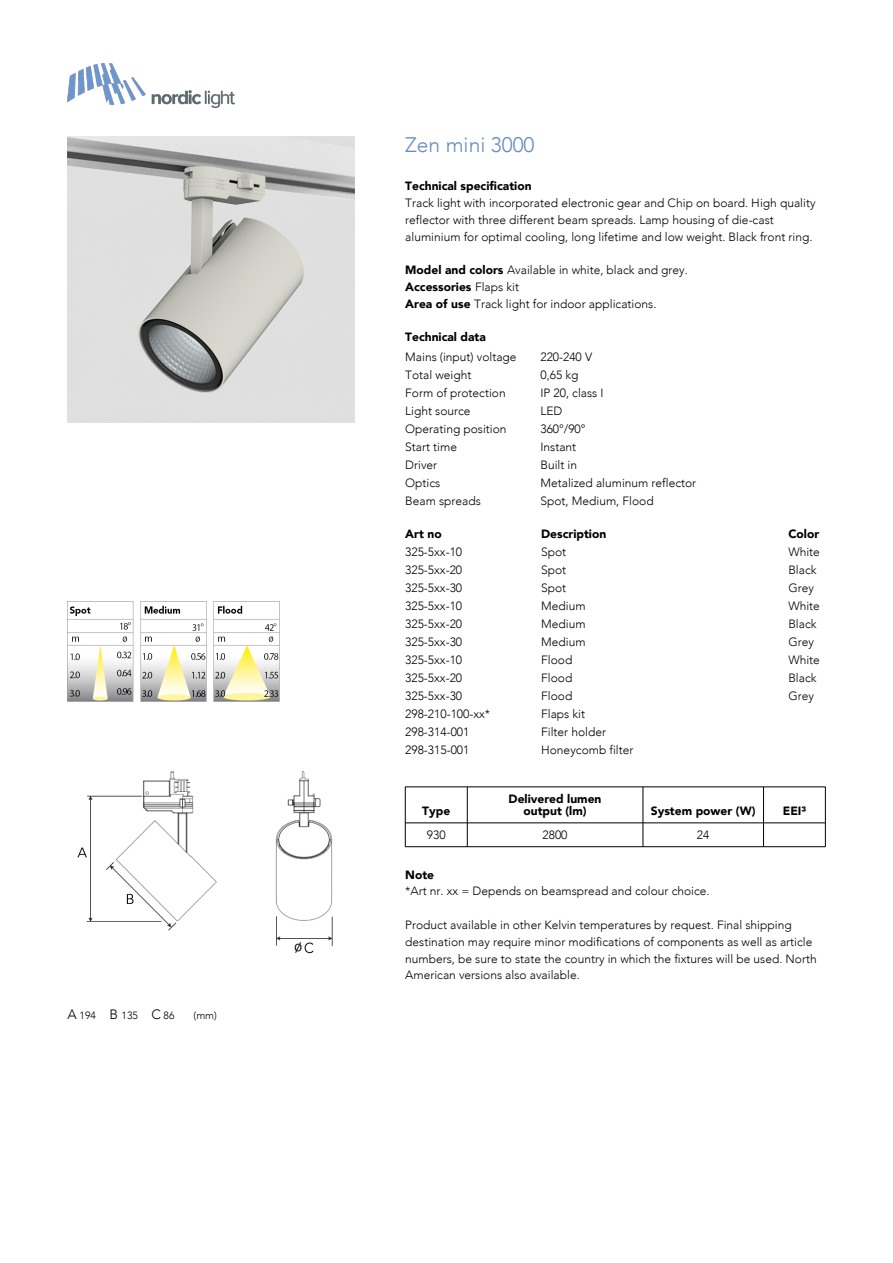
<style>
.page{position:relative;width:893px;height:1263px;background:#fff}
.page>*{position:absolute;margin:0;border:0;box-sizing:border-box;transform-origin:0 0}
.t1{font:300 21px "Avenir";color:#688bc1}
.t2{font:300 12px/16.8px "Avenir";color:#000}
.t3{font:900 12px/12px "Avenir";color:#000;text-align:center}
.t4{font:300 10.5px "Avenir";color:#000}
.s1{font-size:13.5px}
.s2{font-weight:900}
</style>
<div class="page">
<img style="left:68px;top:63px;width:166px;height:45px">
<hr style="left:405px;top:787px;width:62px;height:1px;background:#000">
<hr style="left:405px;top:787px;width:1px;height:36px;background:#000">
<hr style="left:467px;top:787px;width:176px;height:1px;background:#000">
<hr style="left:467px;top:787px;width:1px;height:36px;background:#000">
<hr style="left:643px;top:787px;width:120px;height:1px;background:#000">
<hr style="left:642px;top:787px;width:1px;height:36px;background:#000">
<hr style="left:763px;top:787px;width:62px;height:1px;background:#000">
<hr style="left:825px;top:787px;width:1px;height:36px;background:#000">
<hr style="left:763px;top:787px;width:1px;height:36px;background:#000">
<hr style="left:405px;top:823px;width:62px;height:1px;background:#000">
<hr style="left:405px;top:846px;width:62px;height:1px;background:#000">
<svg style="left:405px;top:823px;width:1px;height:24px"></svg>
<hr style="left:467px;top:823px;width:176px;height:1px;background:#000">
<hr style="left:467px;top:846px;width:176px;height:1px;background:#000">
<svg style="left:467px;top:823px;width:1px;height:24px"></svg>
<hr style="left:643px;top:823px;width:120px;height:1px;background:#000">
<hr style="left:643px;top:846px;width:120px;height:1px;background:#000">
<svg style="left:642px;top:823px;width:1px;height:24px"></svg>
<hr style="left:763px;top:823px;width:62px;height:1px;background:#000">
<hr style="left:763px;top:846px;width:62px;height:1px;background:#000">
<svg style="left:825px;top:823px;width:1px;height:24px"></svg>
<svg style="left:763px;top:824px;width:1px;height:23px"></svg>
<img style="left:68px;top:136px;width:286px;height:287px">
<img style="left:68px;top:602px;width:212px;height:100px">
<img style="left:77px;top:771px;width:256px;height:183px">
<p class="t4" style="left:68px;top:1009px;width:108px"><span class="s1">A</span> 194 <span class="s1">B</span> 135 <span class="s1">C</span> 86</p>
<p class="t4" style="left:194px;top:1009px;width:25px">(mm)</p>
<h1 class="t1" style="left:405px;top:131px;width:131px">Zen mini 3000</h1>
<p class="t3" style="left:405px;top:180px;width:128px">Technical specification</p>
<p class="t2" style="left:405px;top:195px;width:412px">Track light with incorporated electronic gear and Chip on board. High quality reflector with three different beam spreads. Lamp housing of die-cast aluminium for optimal cooling, long lifetime and low weight. Black front ring.</p>
<p class="t2" style="left:405px;top:262px;width:284px"><span class="s2">Model and colors</span> Available in white, black and grey.<br><span class="s2">Accessories</span> Flaps kit<br><span class="s2">Area of use</span> Track light for indoor applications.</p>
<p class="t3" style="left:405px;top:332px;width:82px">Technical data</p>
<p class="t2" style="left:405px;top:348px;width:113px">Mains (input) voltage</p>
<p class="t2" style="left:540px;top:348px;width:53px">220-240 V</p>
<p class="t2" style="left:405px;top:366px;width:68px">Total weight</p>
<p class="t2" style="left:540px;top:366px;width:40px">0,65 kg</p>
<p class="t2" style="left:405px;top:384px;width:102px">Form of protection</p>
<p class="t2" style="left:540px;top:384px;width:65px">IP 20, class I</p>
<p class="t2" style="left:405px;top:402px;width:67px">Light source</p>
<p class="t2" style="left:540px;top:402px;width:24px">LED</p>
<p class="t2" style="left:405px;top:420px;width:103px">Operating position</p>
<p class="t2" style="left:540px;top:420px;width:47px">360°/90°</p>
<p class="t2" style="left:405px;top:438px;width:53px">Start time</p>
<p class="t2" style="left:540px;top:438px;width:37px">Instant</p>
<p class="t2" style="left:405px;top:456px;width:33px">Driver</p>
<p class="t2" style="left:540px;top:456px;width:38px">Built in</p>
<p class="t2" style="left:405px;top:474px;width:37px">Optics</p>
<p class="t2" style="left:540px;top:474px;width:157px">Metalized aluminum reflector</p>
<p class="t2" style="left:405px;top:492px;width:77px">Beam spreads</p>
<p class="t2" style="left:540px;top:492px;width:115px">Spot, Medium, Flood</p>
<p class="t3" style="left:405px;top:528px;width:38px">Art no</p>
<p class="t3" style="left:541px;top:528px;width:67px">Description</p>
<p class="t3" style="left:788px;top:528px;width:32px">Color</p>
<p class="t2" style="left:405px;top:543px;width:58px">325-5xx-10</p>
<p class="t2" style="left:541px;top:543px;width:27px">Spot</p>
<p class="t2" style="left:788px;top:543px;width:33px">White</p>
<p class="t2" style="left:405px;top:561px;width:58px">325-5xx-20</p>
<p class="t2" style="left:541px;top:561px;width:27px">Spot</p>
<p class="t2" style="left:788px;top:561px;width:30px">Black</p>
<p class="t2" style="left:405px;top:579px;width:58px">325-5xx-30</p>
<p class="t2" style="left:541px;top:579px;width:27px">Spot</p>
<p class="t2" style="left:788px;top:579px;width:27px">Grey</p>
<p class="t2" style="left:405px;top:597px;width:58px">325-5xx-10</p>
<p class="t2" style="left:541px;top:597px;width:46px">Medium</p>
<p class="t2" style="left:788px;top:597px;width:33px">White</p>
<p class="t2" style="left:405px;top:615px;width:58px">325-5xx-20</p>
<p class="t2" style="left:541px;top:615px;width:46px">Medium</p>
<p class="t2" style="left:788px;top:615px;width:30px">Black</p>
<p class="t2" style="left:405px;top:633px;width:58px">325-5xx-30</p>
<p class="t2" style="left:541px;top:633px;width:46px">Medium</p>
<p class="t2" style="left:788px;top:633px;width:27px">Grey</p>
<p class="t2" style="left:405px;top:651px;width:58px">325-5xx-10</p>
<p class="t2" style="left:541px;top:651px;width:33px">Flood</p>
<p class="t2" style="left:788px;top:651px;width:33px">White</p>
<p class="t2" style="left:405px;top:669px;width:58px">325-5xx-20</p>
<p class="t2" style="left:541px;top:669px;width:33px">Flood</p>
<p class="t2" style="left:788px;top:669px;width:30px">Black</p>
<p class="t2" style="left:405px;top:687px;width:58px">325-5xx-30</p>
<p class="t2" style="left:541px;top:687px;width:33px">Flood</p>
<p class="t2" style="left:788px;top:687px;width:27px">Grey</p>
<p class="t2" style="left:405px;top:705px;width:87px">298-210-100-xx*</p>
<p class="t2" style="left:541px;top:705px;width:45px">Flaps kit</p>
<p class="t2" style="left:405px;top:723px;width:66px">298-314-001</p>
<p class="t2" style="left:541px;top:723px;width:66px">Filter holder</p>
<p class="t2" style="left:405px;top:741px;width:66px">298-315-001</p>
<p class="t2" style="left:541px;top:741px;width:94px">Honeycomb filter</p>
<p class="t3" style="left:422px;top:805px;width:30px">Type</p>
<p class="t3" style="left:508px;top:793px;width:94px">Delivered lumen output (lm)</p>
<p class="t3" style="left:650px;top:805px;width:106px">System power (W)</p>
<p class="t3" style="left:782px;top:805px;width:25px">EEI³</p>
<p class="t2" style="left:427px;top:827px;width:20px">930</p>
<p class="t2" style="left:542px;top:827px;width:26px">2800</p>
<p class="t2" style="left:697px;top:827px;width:14px">24</p>
<p class="t3" style="left:405px;top:869px;width:30px">Note</p>
<p class="t2" style="left:405px;top:883px;width:306px">*Art nr. xx = Depends on beamspread and colour choice.</p>
<p class="t2" style="left:405px;top:917px;width:413px">Product available in other Kelvin temperatures by request. Final shipping destination may require minor modifications of components as well as article numbers, be sure to state the country in which the fixtures will be used. North American versions also available.</p>
</div>
